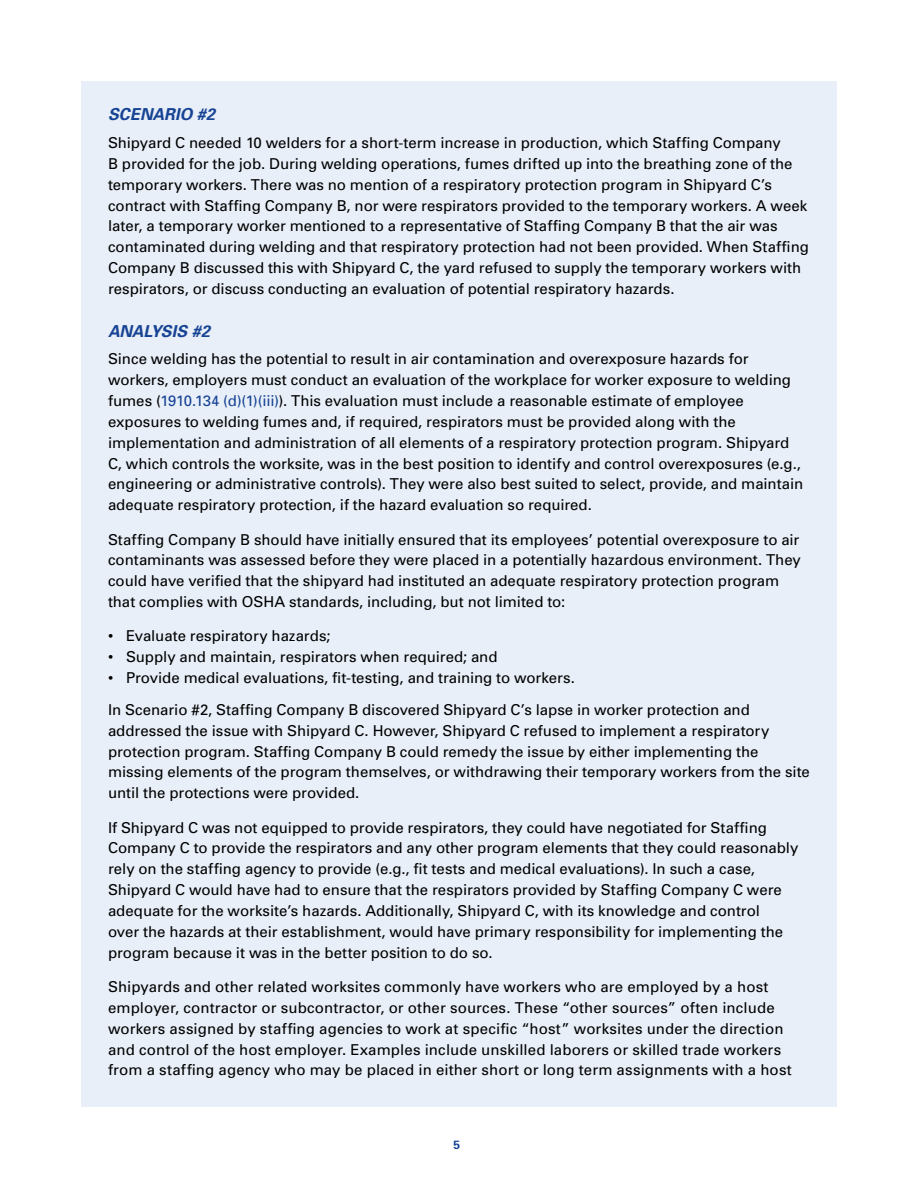
<style>
.page{position:relative;width:918px;height:1188px;background:#fff}
.page>*{position:absolute;margin:0;border:0;box-sizing:border-box;transform-origin:0 0}
.Sub-Subhead{font:italic 700 16.5px "Univers";color:#164394}
.Bodytext{font:15px/20.9px "Univers";color:#000}
.t1{font:700 12px "Univers";color:#164394}
.s1{color:#164394}
</style>
<div class="page">
<div style="left:81px;top:81px;width:756px;height:1026px;background:#e8eff8"></div>
<p class="Sub-Subhead" style="left:108px;top:104px;width:109px">SCENARIO #2</p>
<p class="Bodytext" style="left:108px;top:132px;width:703px">Shipyard C needed 10 welders for a short-term increase in production, which Staffing Company<br>B provided for the job. During welding operations, fumes drifted up into the breathing zone of the temporary workers. There was no mention of a respiratory protection program in Shipyard C’s contract with Staffing Company B, nor were respirators provided to the temporary workers. A week later, a temporary worker mentioned to a representative of Staffing Company B that the air was contaminated during welding and that respiratory protection had not been provided. When Staffing Company B discussed this with Shipyard C, the yard refused to supply the temporary workers with respirators, or discuss conducting an evaluation of potential respiratory hazards.</p>
<p class="Sub-Subhead" style="left:108px;top:320px;width:104px">ANALYSIS #2</p>
<p class="Bodytext" style="left:108px;top:348px;width:697px">Since welding has the potential to result in air contamination and overexposure hazards for workers, employers must conduct an evaluation of the workplace for worker exposure to welding fumes (<span class="s1">1910.134 (d)(1)(iii)</span>). This evaluation must include a reasonable estimate of employee exposures to welding fumes and, if required, respirators must be provided along with the implementation and administration of all elements of a respiratory protection program. Shipyard C, which controls the worksite, was in the best position to identify and control overexposures (e.g., engineering or administrative controls). They were also best suited to select, provide, and maintain adequate respiratory protection, if the hazard evaluation so required.</p>
<p class="Bodytext" style="left:108px;top:529px;width:694px">Staffing Company B should have initially ensured that its employees’ potential overexposure to air contaminants was assessed before they were placed in a potentially hazardous environment. They could have verified that the shipyard had instituted an adequate respiratory protection program that complies with OSHA standards, including, but not limited to:</p>
<p class="Bodytext" style="left:108px;top:625px;width:224px">• Evaluate respiratory hazards;</p>
<p class="Bodytext" style="left:108px;top:646px;width:391px">• Supply and maintain, respirators when required; and</p>
<p class="Bodytext" style="left:108px;top:667px;width:469px">• Provide medical evaluations, fit-testing, and training to workers.</p>
<p class="Bodytext" style="left:108px;top:699px;width:703px">In Scenario #2, Staffing Company B discovered Shipyard C’s lapse in worker protection and addressed the issue with Shipyard C. However, Shipyard C refused to implement a respiratory protection program. Staffing Company B could remedy the issue by either implementing the missing elements of the program themselves, or withdrawing their temporary workers from the site until the protections were provided.</p>
<p class="Bodytext" style="left:108px;top:817px;width:692px">If Shipyard C was not equipped to provide respirators, they could have negotiated for Staffing Company C to provide the respirators and any other program elements that they could reasonably rely on the staffing agency to provide (e.g., fit tests and medical evaluations). In such a case, Shipyard C would have had to ensure that the respirators provided by Staffing Company C were adequate for the worksite’s hazards. Additionally, Shipyard C, with its knowledge and control<br>over the hazards at their establishment, would have primary responsibility for implementing the program because it was in the better position to do so.</p>
<p class="Bodytext" style="left:108px;top:976px;width:685px">Shipyards and other related worksites commonly have workers who are employed by a host employer, contractor or subcontractor, or other sources. These “other sources” often include workers assigned by staffing agencies to work at specific “host” worksites under the direction and control of the host employer. Examples include unskilled laborers or skilled trade workers from a staffing agency who may be placed in either short or long term assignments with a host</p>
<p class="t1" style="left:454px;top:1137px;width:8px">5</p>
</div>
